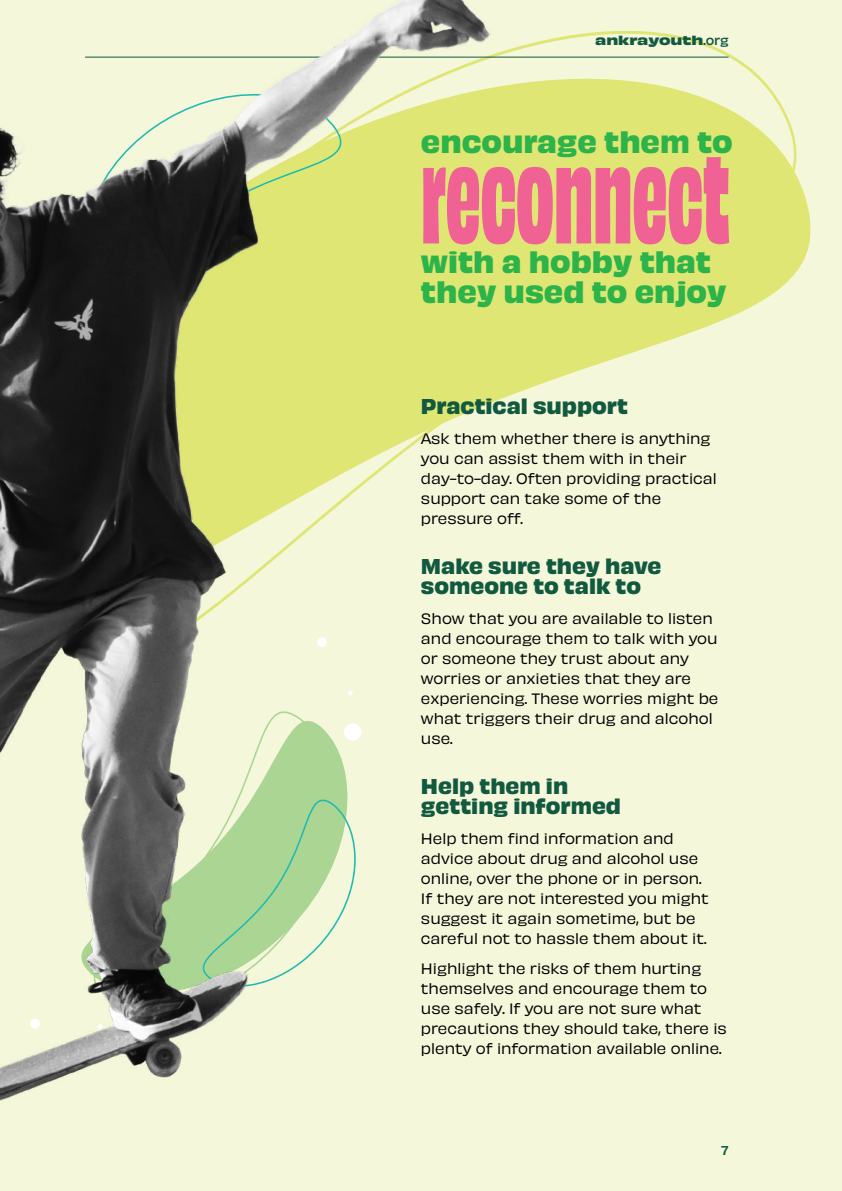
<style>
.page{position:relative;width:842px;height:1191px;background:#f5f7da}
.page>*{position:absolute;margin:0;border:0;box-sizing:border-box;transform-origin:0 0}
.t1{font:116px "Obviously Cond Blck";color:#f06294}
.t2{font:700 28px/30px "Obviously";color:#2cb34a}
.t3{font:700 20px/20px "Obviously";color:#11593f}
.t4{font:14px/20px "Obviously";color:#000}
.t5{font:700 expanded 12px "Obviously";color:#11593f}
.t6{font:500 12px "Obviously";color:#11593f}
.s1{font-weight:500;font-stretch:normal}
</style>
<div class="page">
<svg style="left:550px;top:31px;width:249px;height:350px;fill:#dfe674"></svg>
<hr style="left:85px;top:57px;width:644px;height:1px;background:#11593f">
<img style="left:0;top:0;width:550px;height:1101px">
<p class="t5" style="left:595px;top:31px;width:135px">ankrayouth<span class="s1">.org</span></p>
<h2 class="t2" style="left:421px;top:125px;width:313px">encourage them to</h2>
<h1 class="t1" style="left:421px;top:116px;width:311px">RECONNECT</h1>
<h2 class="t2" style="left:421px;top:245px;width:307px">with a hobby that they used to enjoy</h2>
<h3 class="t3" style="left:421px;top:394px;width:208px">Practical support</h3>
<p class="t4" style="left:421px;top:427px;width:297px">Ask them whether there is anything you can assist them with in their day-to-day. Often providing practical support can take some of the pressure off.</p>
<h3 class="t3" style="left:421px;top:554px;width:242px">Make sure they have someone to talk to</h3>
<p class="t4" style="left:421px;top:607px;width:299px">Show that you are available to listen and encourage them to talk with you or someone they trust about any worries or anxieties that they are experiencing. These worries might be what triggers their drug and alcohol use.</p>
<h3 class="t3" style="left:421px;top:774px;width:202px">Help them in getting informed</h3>
<p class="t4" style="left:421px;top:827px;width:289px">Help them find information and advice about drug and alcohol use online, over the phone or in person.<br>If they are not interested you might suggest it again sometime, but be careful not to hassle them about it.</p>
<p class="t4" style="left:421px;top:957px;width:307px">Highlight the risks of them hurting themselves and encourage them to use safely. If you are not sure what precautions they should take, there is plenty of information available online.</p>
<p class="t6" style="left:721px;top:1141px;width:9px">7</p>
</div>
